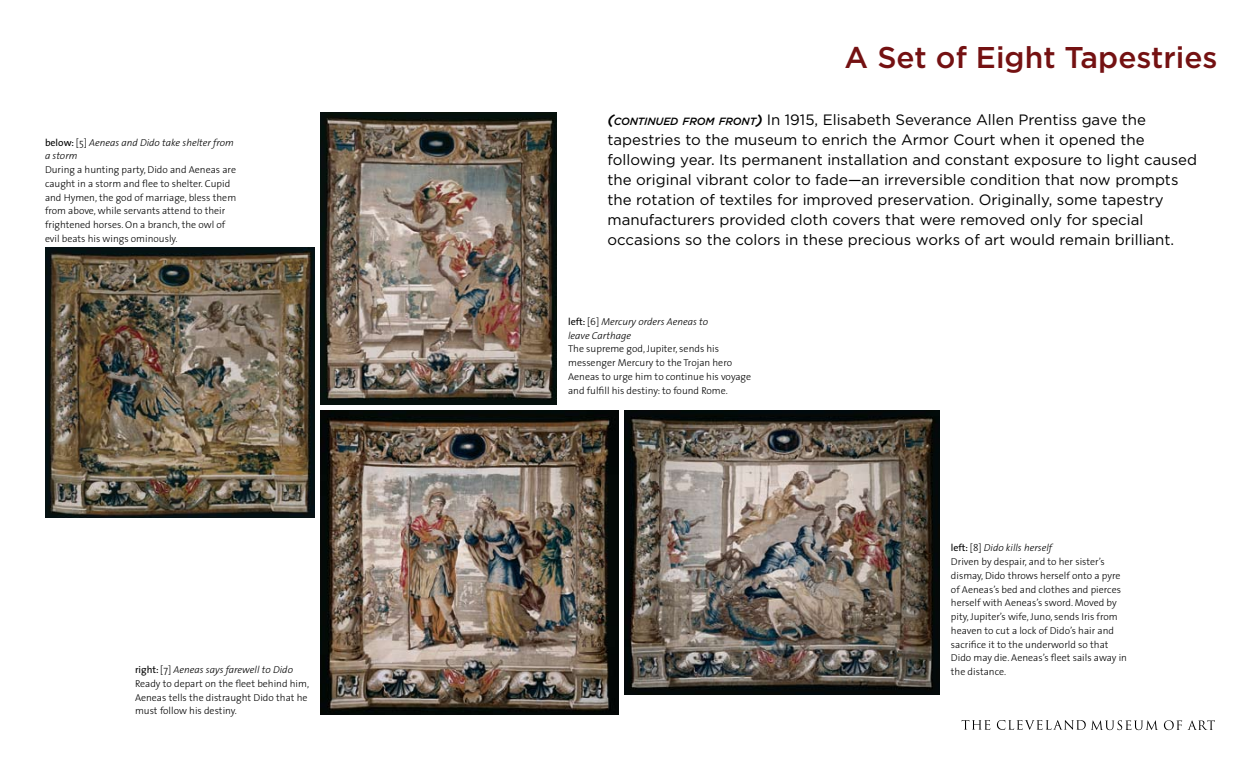
<style>
.page{position:relative;width:1260px;height:765px;background:#fff}
.page>*{position:absolute;margin:0;border:0;box-sizing:border-box;transform-origin:0 0}
.t1{font:500 30px "Gotham";color:#741112}
.t2{font:15px/20px "Gotham";color:#000}
.t3{font:300 10px/13.8px "The Sans";color:#000}
.t4{font:italic 300 10px/13.8px "The Sans";color:#000}
.s1{font-weight:400;font-style:normal}
.s2{font-style:normal}
.s3{font-weight:400}
.s4{font-style:italic}
.s5{font-weight:500;font-style:italic}
.s6{font-weight:500;font-style:italic;font-size:10.5px}
</style>
<div class="page">
<svg style="left:961px;top:720px;width:29px;height:10px"></svg>
<svg style="left:1164px;top:720px;width:51px;height:10px"></svg>
<svg style="left:997px;top:720px;width:161px;height:10px"></svg>
<img style="left:45px;top:248px;width:270px;height:270px">
<img style="left:321px;top:112px;width:236px;height:293px">
<img style="left:321px;top:411px;width:298px;height:304px">
<img style="left:624px;top:411px;width:315px;height:283px">
<p class="t4" style="left:45px;top:135px;width:190px"><span class="s1">below:</span> <span class="s2">[5]</span> Aeneas and Dido take shelter from a storm</p>
<p class="t3" style="left:45px;top:163px;width:193px">During a hunting party, Dido and Aeneas are caught in a storm and flee to shelter. Cupid and Hymen, the god of marriage, bless them from above, while servants attend to their frightened horses. On a branch, the owl of evil beats his wings ominously.</p>
<p class="t3" style="left:135px;top:663px;width:176px"><span class="s3">right:</span> [7] <span class="s4">Aeneas says farewell to Dido </span>Ready to depart on the fleet behind him, Aeneas tells the distraught Dido that he must follow his destiny.</p>
<h1 class="t1" style="left:845px;top:40px;width:374px">A Set of Eight Tapestries</h1>
<p class="t2" style="left:608px;top:109px;width:591px"><span class="s5">(</span><span class="s6">CONTINUED FROM FRONT</span><span class="s5">)</span> In 1915, Elisabeth Severance Allen Prentiss gave the tapestries to the museum to enrich the Armor Court when it opened the following year. Its permanent installation and constant exposure to light caused the original vibrant color to fade—an irreversible condition that now prompts the rotation of textiles for improved preservation. Originally, some tapestry manufacturers provided cloth covers that were removed only for special occasions so the colors in these precious works of art would remain brilliant.</p>
<p class="t4" style="left:568px;top:314px;width:142px"><span class="s1">left:</span> <span class="s2">[6]</span> Mercury orders Aeneas to leave Carthage</p>
<p class="t3" style="left:568px;top:342px;width:185px">The supreme god, Jupiter, sends his messenger Mercury to the Trojan hero Aeneas to urge him to continue his voyage and fulfill his destiny: to found Rome.</p>
<p class="t3" style="left:951px;top:541px;width:178px"><span class="s3">left:</span> [8] <span class="s4">Dido kills herself<br></span>Driven by despair, and to her sister’s dismay, Dido throws herself onto a pyre of Aeneas’s bed and clothes and pierces herself with Aeneas’s sword. Moved by pity, Jupiter’s wife, Juno, sends Iris from heaven to cut a lock of Dido’s hair and sacrifice it to the underworld so that Dido may die. Aeneas’s fleet sails away in the distance.</p>
</div>
